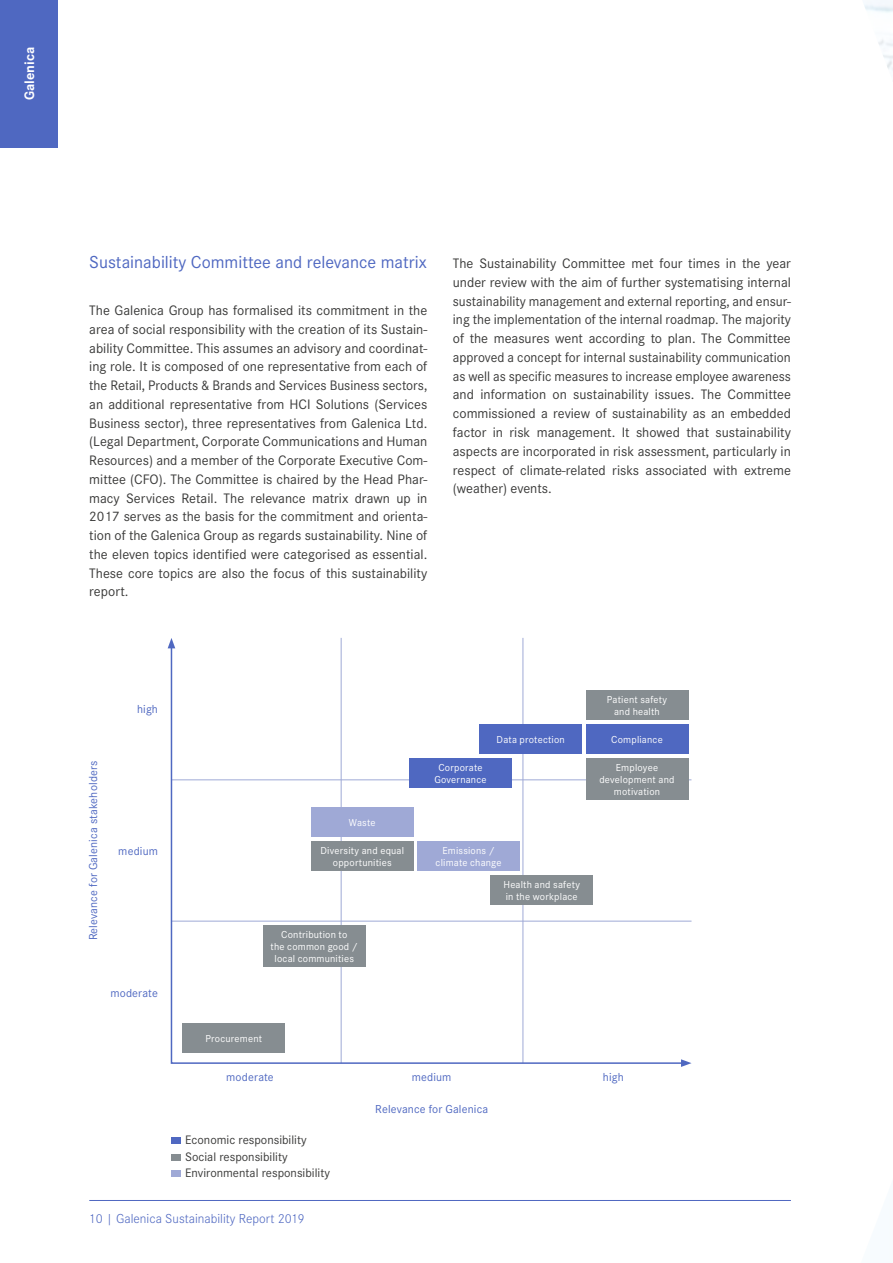
<style>
.page{position:relative;width:893px;height:1263px;background:#fff}
.page>*{position:absolute;margin:0;border:0;box-sizing:border-box;transform-origin:0 0}
.t1{font:18px "Corporate S";color:#4f68c1}
.t2{font:14.25px/18.8px "Corporate S";color:#3a3a39;text-align:justify}
.t3{font:700 14.25px "Corporate S";color:#fff}
.t4{font:300 13.5px "Corporate S";color:#4f68c1}
.t5{font:12.75px/16.5px "Corporate S";color:#3a3a39}
.t6{font:12px "Corporate S";letter-spacing:.015em;color:#4f68c1}
.t7{font:10.5px/12px "Corporate S";letter-spacing:.015em;color:#fff;text-align:center}
</style>
<div class="page">
<svg style="left:864px;top:0;width:29px;height:71px"></svg>
<hr style="left:89px;top:1200px;width:702px;height:1px;background:#4f68c1">
<hr style="left:523px;top:638px;width:1px;height:425px;background:#9fa9d6">
<hr style="left:172px;top:921px;width:519px;height:1px;background:#9fa9d6">
<hr style="left:341px;top:638px;width:1px;height:425px;background:#9fa9d6">
<hr style="left:172px;top:780px;width:519px;height:1px;background:#9fa9d6">
<svg style="left:170px;top:644px;width:515px;height:420px"></svg>
<svg style="left:168px;top:638px;width:7px;height:10px"></svg>
<svg style="left:681px;top:1059px;width:10px;height:8px"></svg>
<div style="left:263px;top:925px;width:102px;height:42px;background:#868d91"></div>
<div style="left:491px;top:875px;width:102px;height:30px;background:#868d91"></div>
<div style="left:418px;top:841px;width:102px;height:30px;background:#9fa9d6"></div>
<div style="left:311px;top:841px;width:102px;height:30px;background:#868d91"></div>
<div style="left:311px;top:807px;width:102px;height:30px;background:#9fa9d6"></div>
<div style="left:409px;top:758px;width:103px;height:29px;background:#4f68c1"></div>
<div style="left:480px;top:724px;width:102px;height:29px;background:#4f68c1"></div>
<div style="left:586px;top:758px;width:102px;height:41px;background:#868d91"></div>
<div style="left:586px;top:724px;width:102px;height:29px;background:#4f68c1"></div>
<div style="left:586px;top:690px;width:102px;height:29px;background:#868d91"></div>
<div style="left:183px;top:1023px;width:102px;height:29px;background:#868d91"></div>
<div style="left:172px;top:1137px;width:9px;height:7px;background:#4f68c1"></div>
<div style="left:172px;top:1154px;width:9px;height:7px;background:#868d91"></div>
<div style="left:172px;top:1170px;width:9px;height:7px;background:#9fa9d6"></div>
<div style="left:0;top:0;width:58px;height:148px;background:#4f68c1"></div>
<p class="t3" style="left:21px;top:100px;width:55px;rotate:-90deg">Galenica</p>
<p class="t1" style="left:89px;top:252px;width:339px">Sustainability Committee and relevance matrix</p>
<p class="t2" style="left:89px;top:301px;width:340px">The Galenica Group has formalised its commitment in the area of social responsibility with the creation of its Sustain&shy;ability Committee. This assumes an advisory and coordinat&shy;ing role. It is composed of one representative from each of the Retail, Products &amp; Brands and Services Business sectors, an additional representative from HCI Solutions (Services Business sector), three representatives from Galenica Ltd. (Legal Department, Corporate Communications and Human Resources) and a member of the Corporate Executive Com&shy;mittee (CFO). The Committee is chaired by the Head Phar&shy;macy Services Retail. The relevance matrix drawn up in 2017 serves as the basis for the commitment and orienta&shy;tion of the Galenica Group as regards sustainability. Nine of the eleven topics identified were categorised as essential.<br>These core topics are also the focus of this sustainability report.</p>
<p class="t2" style="left:453px;top:254px;width:340px">The Sustainability Committee met four times in the year under review with the aim of further systematising internal sustainability management and external reporting, and ensur&shy;ing the implementation of the internal roadmap. The majority of the measures went according to plan. The Committee approved a concept for internal sustainability communication as well as specific measures to increase employee awareness and information on sustainability issues. The Committee commissioned a review of sustainability as an embedded factor in risk management. It showed that sustainability aspects are incorporated in risk assessment, particularly in respect of climate-related risks associated with extreme (weather) events.</p>
<p class="t6" style="left:137px;top:702px;width:22px">high</p>
<p class="t7" style="left:497px;top:733px;width:70px">Data protection</p>
<p class="t7" style="left:607px;top:693px;width:62px">Patient safety and health</p>
<p class="t7" style="left:611px;top:733px;width:53px">Compliance</p>
<p class="t6" style="left:86px;top:940px;width:181px;rotate:-90deg">Relevance for Galenica stakeholders</p>
<p class="t6" style="left:118px;top:844px;width:41px">medium</p>
<p class="t6" style="left:110px;top:986px;width:49px">moderate</p>
<p class="t7" style="left:349px;top:816px;width:28px">Waste</p>
<p class="t7" style="left:320px;top:844px;width:85px">Diversity and equal opportunities</p>
<p class="t7" style="left:271px;top:929px;width:89px">Contribution to<br>the common good / local communities</p>
<p class="t7" style="left:206px;top:1032px;width:58px">Procurement</p>
<p class="t7" style="left:434px;top:761px;width:54px">Corporate<br>Governance</p>
<p class="t7" style="left:599px;top:761px;width:77px">Employee development and motivation</p>
<p class="t7" style="left:436px;top:844px;width:67px">Emissions / climate change</p>
<p class="t7" style="left:503px;top:878px;width:78px;text-align:left">Health and safety in the workplace</p>
<p class="t6" style="left:226px;top:1070px;width:49px">moderate</p>
<p class="t5" style="left:185px;top:1132px;width:146px">Economic responsibility<br>Social responsibility<br>Environmental responsibility</p>
<p class="t6" style="left:412px;top:1070px;width:41px">medium</p>
<p class="t6" style="left:603px;top:1070px;width:22px">high</p>
<p class="t6" style="left:375px;top:1102px;width:115px">Relevance for Galenica</p>
<p class="t4" style="left:89px;top:1210px;width:217px">10 | Galenica Sustainability Report 2019</p>
</div>
